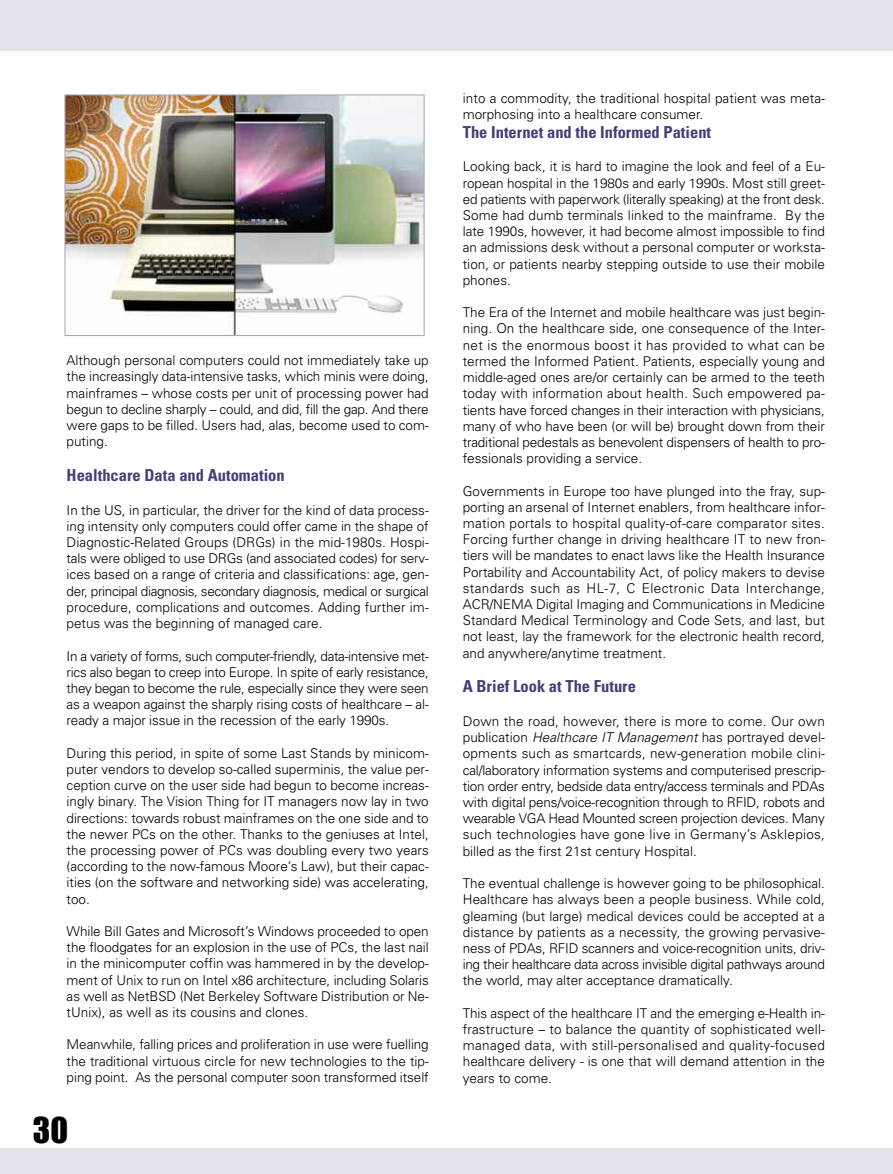
<style>
.page{position:relative;width:893px;height:1174px;background:#fff}
.page>*{position:absolute;margin:0;border:0;box-sizing:border-box;transform-origin:0 0}
.t1{font:33px "Impact";color:#000}
.t2{font:700 condensed 16.5px "Univers";color:#423f7a}
.t3{font:300 13.5px/16.2px "Univers";color:#000;text-align:justify}
.s1{font-style:italic}
</style>
<div class="page">
<div style="left:0;top:0;width:893px;height:50px;background:#e3e2eb"></div>
<div style="left:0;top:1148px;width:893px;height:26px;background:#e3e2eb"></div>
<img style="left:66px;top:96px;width:357px;height:238px">
<div style="left:64px;top:94px;width:361px;height:242px;border:1px solid #a8a8bc"></div>
<p class="t3" style="left:67px;top:353px;width:364px">Although personal computers could not immediately take up the increasingly data-intensive tasks, which minis were doing, mainframes – whose costs per unit of processing power had begun to decline sharply – could, and did, fill the gap. And there were gaps to be filled. Users had, alas, become used to com&shy;puting.</p>
<p class="t2" style="left:67px;top:469px;width:220px">Healthcare Data and Automation</p>
<p class="t3" style="left:67px;top:503px;width:364px">In the US, in particular, the driver for the kind of data process&shy;ing intensity only computers could offer came in the shape of Diagnostic-Related Groups (DRGs) in the mid-1980s. Hospi&shy;tals were obliged to use DRGs (and associated codes) for serv&shy;ices based on a range of criteria and classifications: age, gen&shy;der, principal diagnosis, secondary diagnosis, medical or surgical procedure, complications and outcomes. Adding further im&shy;petus was the beginning of managed care.</p>
<p class="t3" style="left:67px;top:649px;width:364px">In a variety of forms, such computer-friendly, data-intensive met&shy;rics also began to creep into Europe. In spite of early resistance, they began to become the rule, especially since they were seen as a weapon against the sharply rising costs of healthcare – al&shy;ready a major issue in the recession of the early 1990s.</p>
<p class="t3" style="left:67px;top:746px;width:364px">During this period, in spite of some Last Stands by minicom&shy;puter vendors to develop so-called superminis, the value per&shy;ception curve on the user side had begun to become increas&shy;ingly binary. The Vision Thing for IT managers now lay in two directions: towards robust mainframes on the one side and to the newer PCs on the other. Thanks to the geniuses at Intel, the processing power of PCs was doubling every two years (according to the now-famous Moore’s Law), but their capac&shy;ities (on the software and networking side) was accelerating, too.</p>
<p class="t3" style="left:67px;top:924px;width:364px">While Bill Gates and Microsoft’s Windows proceeded to open the floodgates for an explosion in the use of PCs, the last nail in the minicomputer coffin was hammered in by the develop&shy;ment of Unix to run on Intel x86 architecture, including Solaris as well as NetBSD (Net Berkeley Software Distribution or Ne&shy;tUnix), as well as its cousins and clones.</p>
<p class="t3" style="left:67px;top:1037px;width:364px">Meanwhile, falling prices and proliferation in use were fuelling the traditional virtuous circle for new technologies to the tip&shy;ping point. As the personal computer soon transformed itself</p>
<h1 class="t1" style="left:33px;top:1112px;width:37px">30</h1>
<p class="t3" style="left:463px;top:91px;width:364px">into a commodity, the traditional hospital patient was meta&shy;morphosing into a healthcare consumer.</p>
<p class="t2" style="left:463px;top:126px;width:250px">The Internet and the Informed Patient</p>
<p class="t3" style="left:463px;top:160px;width:364px">Looking back, it is hard to imagine the look and feel of a Eu&shy;ropean hospital in the 1980s and early 1990s. Most still greet&shy;ed patients with paperwork (literally speaking) at the front desk.<br>Some had dumb terminals linked to the mainframe. By the late 1990s, however, it had become almost impossible to find an admissions desk without a personal computer or worksta&shy;tion, or patients nearby stepping outside to use their mobile phones.</p>
<p class="t3" style="left:463px;top:305px;width:364px">The Era of the Internet and mobile healthcare was just begin&shy;ning. On the healthcare side, one consequence of the Inter&shy;net is the enormous boost it has provided to what can be termed the Informed Patient. Patients, especially young and middle-aged ones are/or certainly can be armed to the teeth today with information about health. Such empowered pa&shy;tients have forced changes in their interaction with physicians, many of who have been (or will be) brought down from their traditional pedestals as benevolent dispensers of health to pro&shy;fessionals providing a service.</p>
<p class="t3" style="left:463px;top:484px;width:364px">Governments in Europe too have plunged into the fray, sup&shy;porting an arsenal of Internet enablers, from healthcare infor&shy;mation portals to hospital quality-of-care comparator sites.<br>Forcing further change in driving healthcare IT to new fron&shy;tiers will be mandates to enact laws like the Health Insurance Portability and Accountability Act, of policy makers to devise standards such as HL-7, C Electronic Data Interchange, ACR/NEMA Digital Imaging and Communications in Medicine Standard Medical Terminology and Code Sets, and last, but not least, lay the framework for the electronic health record, and anywhere/anytime treatment.</p>
<p class="t2" style="left:463px;top:680px;width:175px">A Brief Look at The Future</p>
<p class="t3" style="left:463px;top:714px;width:364px">Down the road, however, there is more to come. Our own publication <span class="s1">Healthcare IT Management</span> has portrayed devel&shy;opments such as smartcards, new-generation mobile clini&shy;cal/laboratory information systems and computerised prescrip&shy;tion order entry, bedside data entry/access terminals and PDAs with digital pens/voice-recognition through to RFID, robots and wearable VGA Head Mounted screen projection devices. Many such technologies have gone live in Germany’s Asklepios, billed as the first 21st century Hospital.</p>
<p class="t3" style="left:463px;top:876px;width:364px">The eventual challenge is however going to be philosophical.<br>Healthcare has always been a people business. While cold, gleaming (but large) medical devices could be accepted at a distance by patients as a necessity, the growing pervasive&shy;ness of PDAs, RFID scanners and voice-recognition units, driv&shy;ing their healthcare data across invisible digital pathways around the world, may alter acceptance dramatically.</p>
<p class="t3" style="left:463px;top:1006px;width:364px">This aspect of the healthcare IT and the emerging e-Health in&shy;frastructure – to balance the quantity of sophisticated well&shy;managed data, with still-personalised and quality-focused healthcare delivery - is one that will demand attention in the years to come.</p>
</div>
